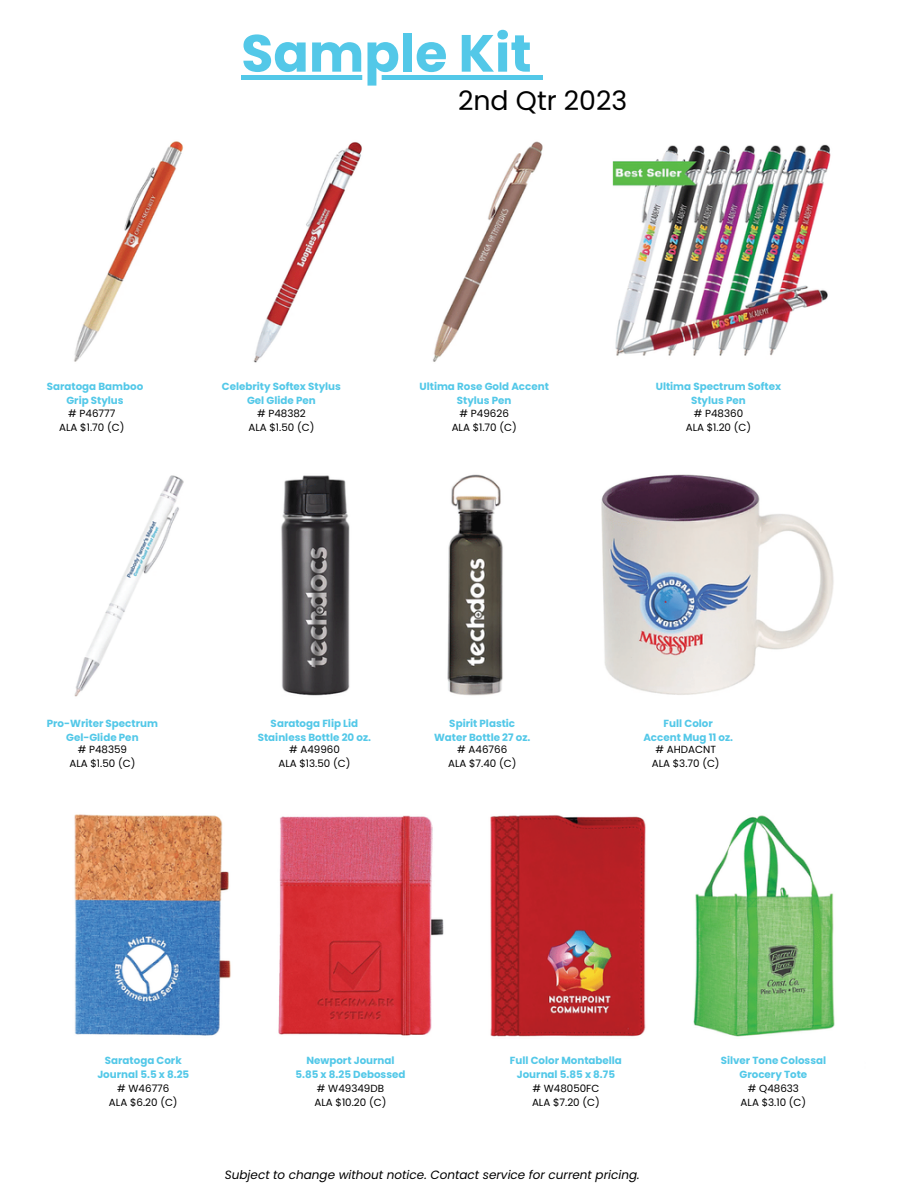
<style>
.page{position:relative;width:918px;height:1188px;background:#fff}
.page>*{position:absolute;margin:0;border:0;box-sizing:border-box;transform-origin:0 0}
.t1{font:700 52.35px "Poppins";color:#53c8e8}
.t2{font:26.85px "Poppins";color:#000}
.t3{font:italic 12px "Poppins";color:#000}
.t4{font:700 10.35px/13.8px "Poppins";color:#53c8e8;text-align:center}
.t5{font:10.35px/13.8px "Poppins";color:#000;text-align:center}
</style>
<div class="page">
<img style="left:74px;top:141px;width:761px;height:896px">
<div style="left:52px;top:375px;width:774px;height:50px;background:#fff"></div>
<div style="left:47px;top:715px;width:774px;height:51px;background:#fff"></div>
<div style="left:241px;top:75px;width:291px;height:5px;background:#53c8e8"></div>
<div style="left:532px;top:75px;width:11px;height:5px;background:#53c8e8"></div>
<h1 class="t1" style="left:241px;top:17px;width:292px">Sample Kit</h1>
<h2 class="t2" style="left:458px;top:82px;width:171px">2nd Qtr 2023</h2>
<p class="t4" style="left:47px;top:379px;width:98px">Saratoga Bamboo<br>Grip Stylus</p>
<p class="t4" style="left:222px;top:379px;width:121px">Celebrity Softex Stylus<br>Gel Glide Pen</p>
<p class="t4" style="left:420px;top:379px;width:131px">Ultima Rose Gold Accent<br>Stylus Pen</p>
<p class="t4" style="left:656px;top:379px;width:127px">Ultima Spectrum Softex<br>Stylus Pen</p>
<p class="t5" style="left:59px;top:406px;width:67px"># P46777<br>ALA $1.70 (C)</p>
<p class="t5" style="left:248px;top:406px;width:67px"># P48382<br>ALA $1.50 (C)</p>
<p class="t5" style="left:452px;top:406px;width:67px"># P49626<br>ALA $1.70 (C)</p>
<p class="t5" style="left:686px;top:406px;width:67px"># P48360<br>ALA $1.20 (C)</p>
<p class="t4" style="left:47px;top:716px;width:113px">Pro-Writer Spectrum<br>Gel-Glide Pen</p>
<p class="t4" style="left:258px;top:716px;width:115px">Saratoga Flip Lid<br>Stainless Bottle 20 oz.</p>
<p class="t4" style="left:434px;top:716px;width:98px">Spirit Plastic<br>Water Bottle 27 oz.</p>
<p class="t4" style="left:643px;top:716px;width:91px">Full Color<br>Accent Mug 11 oz.</p>
<p class="t5" style="left:69px;top:743px;width:67px"># P48359<br>ALA $1.50 (C)</p>
<p class="t5" style="left:278px;top:743px;width:74px"># A49960<br>ALA $13.50 (C)</p>
<p class="t5" style="left:448px;top:743px;width:70px"># A46766<br>ALA $7.40 (C)</p>
<p class="t5" style="left:652px;top:743px;width:69px"># AHDACNT<br>ALA $3.70 (C)</p>
<p class="t4" style="left:97px;top:1053px;width:93px">Saratoga Cork<br>Journal 5.5 x 8.25</p>
<p class="t4" style="left:295px;top:1053px;width:112px">Newport Journal<br>5.85 x 8.25 Debossed</p>
<p class="t4" style="left:510px;top:1053px;width:114px">Full Color Montabella<br>Journal 5.85 x 8.75</p>
<p class="t4" style="left:721px;top:1053px;width:107px">Silver Tone Colossal<br>Grocery Tote</p>
<p class="t5" style="left:109px;top:1081px;width:70px"># W46776<br>ALA $6.20 (C)</p>
<p class="t5" style="left:315px;top:1081px;width:73px;text-align:left"># W49349DB<br>ALA $10.20 (C)</p>
<p class="t5" style="left:532px;top:1081px;width:69px;text-align:left"># W48050FC<br>ALA $7.20 (C)</p>
<p class="t5" style="left:741px;top:1081px;width:67px"># Q48633<br>ALA $3.10 (C)</p>
<p class="t3" style="left:225px;top:1167px;width:416px">Subject to change without notice. Contact service for current pricing.</p>
</div>
